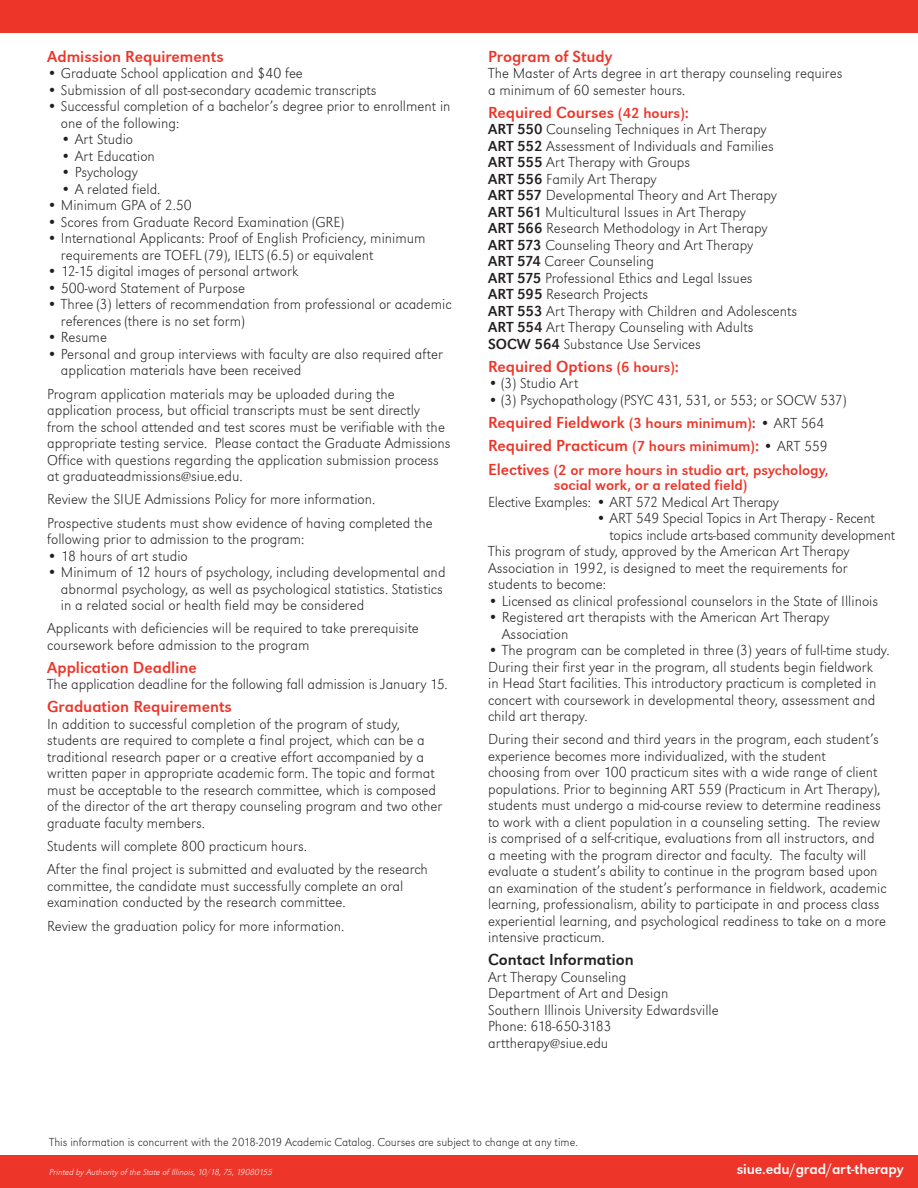
<style>
.page{position:relative;width:918px;height:1188px;background:#fff}
.page>*{position:absolute;margin:0;border:0;box-sizing:border-box;transform-origin:0 0}
.Sub_Header{font:16.5px "URW Grotesk T";color:#ee3529}
.Sub_Header-2{font:16.5px "URW Grotesk T";color:#231f20}
.Paragraph{font:15px/16.5px "URW Grotesk T Extr Ligh";color:#231f20}
.Bullets{font:15px/16.5px "URW Grotesk T Extr Ligh";color:#231f20}
.Sub_Header-3{font:15px/15px "URW Grotesk T";color:#ee3529}
.Website{font:15px "URW Grotesk T";letter-spacing:-.01em;color:#fff}
.Year_Catalog{font:12px "URW Grotesk T Extr Ligh";color:#231f20}
.Printed_By_Statement{font:9px "URW Grotesk T Extr Ligh Obli";color:#fff}
.s1{font-size:15px}
.s2{font-family:"URW Grotesk T"}
.s3{font-family:"URW Grotesk T Extr Ligh";font-size:15px;color:#231f20}
.s4{font-size:16.5px}
</style>
<div class="page">
<div style="left:0;top:1155px;width:918px;height:33px;background:#ee3529"></div>
<div style="left:0;top:0;width:918px;height:33px;background:#ee3529"></div>
<p class="Sub_Header" style="left:47px;top:47px;width:178px">Admission Requirements</p>
<p class="Bullets" style="left:47px;top:65px;width:257px">• Graduate School application and $40 fee</p>
<p class="Bullets" style="left:47px;top:81px;width:331px">• Submission of all post-secondary academic transcripts</p>
<p class="Bullets" style="left:61px;top:98px;width:391px;text-indent:-14px">• Successful completion of a bachelor’s degree prior to enrollment in one of the following:</p>
<p class="Bullets" style="left:61px;top:131px;width:74px">• Art Studio</p>
<p class="Bullets" style="left:61px;top:147px;width:95px">• Art Education</p>
<p class="Bullets" style="left:61px;top:164px;width:78px">• Psychology</p>
<p class="Bullets" style="left:61px;top:180px;width:101px">• A related field.</p>
<p class="Bullets" style="left:47px;top:197px;width:146px">• Minimum GPA of 2.50</p>
<p class="Bullets" style="left:47px;top:213px;width:299px">• Scores from Graduate Record Examination (GRE)</p>
<p class="Bullets" style="left:61px;top:230px;width:366px;text-indent:-14px">• International Applicants: Proof of English Proficiency, minimum requirements are TOEFL (79), IELTS (6.5) or equivalent</p>
<p class="Bullets" style="left:47px;top:263px;width:253px">• 12-15 digital images of personal artwork</p>
<p class="Bullets" style="left:47px;top:279px;width:199px">• 500-word Statement of Purpose</p>
<p class="Bullets" style="left:61px;top:296px;width:392px;text-indent:-14px">• Three (3) letters of recommendation from professional or academic references (there is no set form)</p>
<p class="Bullets" style="left:47px;top:329px;width:61px">• Resume</p>
<p class="Bullets" style="left:61px;top:345px;width:383px;text-indent:-14px">• Personal and group interviews with faculty are also required after application materials have been received</p>
<p class="Bullets" style="left:47px;top:385px;width:405px">Program application materials may be uploaded during the application process, but official transcripts must be sent directly from the school attended and test scores must be verifiable with the appropriate testing service. Please contact the Graduate Admissions Office with questions regarding the application submission process at graduateadmissions@siue.edu.</p>
<p class="Bullets" style="left:47px;top:491px;width:330px">Review the SIUE Admissions Policy for more information.</p>
<p class="Bullets" style="left:47px;top:514px;width:387px">Prospective students must show evidence of having completed the following prior to admission to the program:</p>
<p class="Bullets" style="left:47px;top:547px;width:142px">• 18 hours of art studio</p>
<p class="Bullets" style="left:61px;top:564px;width:386px;text-indent:-14px">• Minimum of 12 hours of psychology, including developmental and abnormal psychology, as well as psychological statistics. Statistics in a related social or health field may be considered</p>
<p class="Bullets" style="left:47px;top:620px;width:373px">Applicants with deficiencies will be required to take prerequisite coursework before admission to the program</p>
<p class="Sub_Header" style="left:47px;top:658px;width:151px">Application Deadline</p>
<p class="Bullets" style="left:47px;top:676px;width:402px">The application deadline for the following fall admission is January 15.</p>
<p class="Sub_Header" style="left:47px;top:697px;width:186px">Graduation Requirements</p>
<p class="Paragraph" style="left:47px;top:715px;width:396px">In addition to successful completion of the program of study, students are required to complete a final project, which can be a traditional research paper or a creative effort accompanied by a written paper in appropriate academic form. The topic and format must be acceptable to the research committee, which is composed of the director of the art therapy counseling program and two other graduate faculty members.</p>
<p class="Paragraph" style="left:47px;top:838px;width:261px">Students will complete 800 practicum hours.</p>
<p class="Paragraph" style="left:47px;top:861px;width:382px">After the final project is submitted and evaluated by the research committee, the candidate must successfully complete an oral examination conducted by the research committee.</p>
<p class="Paragraph" style="left:47px;top:917px;width:298px">Review the graduation policy for more information.</p>
<p class="Sub_Header" style="left:488px;top:47px;width:126px">Program of Study</p>
<p class="Paragraph" style="left:488px;top:65px;width:356px">The Master of Arts degree in art therapy counseling requires a minimum of 60 semester hours.</p>
<p class="Sub_Header" style="left:488px;top:103px;width:202px">Required Courses <span class="s1">(42 hours)</span>:</p>
<p class="Paragraph" style="left:488px;top:121px;width:280px"><span class="s2">ART 550</span> Counseling Techniques in Art Therapy</p>
<p class="Paragraph" style="left:488px;top:137px;width:287px"><span class="s2">ART 552</span> Assessment of Individuals and Families</p>
<p class="Paragraph" style="left:488px;top:154px;width:204px"><span class="s2">ART 555</span> Art Therapy with Groups</p>
<p class="Paragraph" style="left:488px;top:170px;width:170px"><span class="s2">ART 556</span> Family Art Therapy</p>
<p class="Paragraph" style="left:488px;top:187px;width:290px"><span class="s2">ART 557</span> Developmental Theory and Art Therapy</p>
<p class="Paragraph" style="left:488px;top:203px;width:259px"><span class="s2">ART 561</span> Multicultural Issues in Art Therapy</p>
<p class="Paragraph" style="left:488px;top:220px;width:281px"><span class="s2">ART 566</span> Research Methodology in Art Therapy</p>
<p class="Paragraph" style="left:488px;top:236px;width:267px"><span class="s2">ART 573</span> Counseling Theory and Art Therapy</p>
<p class="Paragraph" style="left:488px;top:253px;width:168px"><span class="s2">ART 574</span> Career Counseling</p>
<p class="Paragraph" style="left:488px;top:269px;width:266px"><span class="s2">ART 575</span> Professional Ethics and Legal Issues</p>
<p class="Paragraph" style="left:488px;top:286px;width:162px"><span class="s2">ART 595</span> Research Projects</p>
<p class="Paragraph" style="left:488px;top:302px;width:311px"><span class="s2">ART 553</span> Art Therapy with Children and Adolescents</p>
<p class="Paragraph" style="left:488px;top:319px;width:267px"><span class="s2">ART 554</span> Art Therapy Counseling with Adults</p>
<p class="Paragraph" style="left:488px;top:335px;width:214px"><span class="s2">SOCW 564</span> Substance Use Services</p>
<p class="Sub_Header" style="left:488px;top:357px;width:192px">Required Options <span class="s1">(6 hours)</span>:</p>
<p class="Paragraph" style="left:488px;top:375px;width:92px">• (3) Studio Art</p>
<p class="Paragraph" style="left:488px;top:391px;width:360px">• (3) Psychopathology (PSYC 431, 531, or 553; or SOCW 537)</p>
<p class="Sub_Header" style="left:488px;top:413px;width:338px">Required Fieldwork <span class="s1">(3 hours minimum)</span>: <span class="s3">• ART 564</span></p>
<p class="Sub_Header" style="left:488px;top:436px;width:341px">Required Practicum <span class="s1">(7 hours minimum)</span>: <span class="s3">• ART 559</span></p>
<p class="Sub_Header-3" style="left:554px;top:463px;width:276px;text-indent:-66px"><span class="s4">Electives</span> (2 or more hours in studio art, psychology, social work, or a related field)</p>
<p class="Paragraph" style="left:488px;top:493px;width:292px">Elective Examples: • ART 572 Medical Art Therapy</p>
<p class="Paragraph" style="left:610px;top:510px;width:287px;text-indent:-13px">• ART 549 Special Topics in Art Therapy - Recent topics include arts-based community development</p>
<p class="Paragraph" style="left:488px;top:543px;width:363px">This program of study, approved by the American Art Therapy<br>Association in 1992, is designed to meet the requirements for students to become:</p>
<p class="Paragraph" style="left:488px;top:592px;width:392px">• Licensed as clinical professional counselors in the State of Illinois</p>
<p class="Paragraph" style="left:502px;top:609px;width:329px;text-indent:-14px">• Registered art therapists with the American Art Therapy<br>Association</p>
<p class="Paragraph" style="left:488px;top:642px;width:403px">• The program can be completed in three (3) years of full-time study.</p>
<p class="Paragraph" style="left:488px;top:658px;width:390px">During their first year in the program, all students begin fieldwork in Head Start facilities. This introductory practicum is completed in concert with coursework in developmental theory, assessment and child art therapy.</p>
<p class="Paragraph" style="left:488px;top:731px;width:400px">During their second and third years in the program, each student’s experience becomes more individualized, with the student<br>choosing from over 100 practicum sites with a wide range of client populations. Prior to beginning ART 559 (Practicum in Art Therapy), students must undergo a mid-course review to determine readiness to work with a client population in a counseling setting. The review is comprised of a self-critique, evaluations from all instructors, and<br>a meeting with the program director and faculty. The faculty will evaluate a student’s ability to continue in the program based upon an examination of the student’s performance in fieldwork, academic learning, professionalism, ability to participate in and process class experiential learning, and psychological readiness to take on a more intensive practicum.</p>
<p class="Sub_Header-2" style="left:488px;top:951px;width:147px">Contact Information</p>
<p class="Paragraph" style="left:488px;top:969px;width:140px">Art Therapy Counseling</p>
<p class="Paragraph" style="left:488px;top:985px;width:182px">Department of Art and Design</p>
<p class="Paragraph" style="left:488px;top:1002px;width:232px">Southern Illinois University Edwardsville</p>
<p class="Paragraph" style="left:488px;top:1018px;width:125px">Phone: 618-650-3183</p>
<p class="Paragraph" style="left:488px;top:1035px;width:122px">arttherapy@siue.edu</p>
<p class="Year_Catalog" style="left:49px;top:1136px;width:530px">This information is concurrent with the 2018-2019 Academic Catalog. Courses are subject to change at any time.</p>
<p class="Printed_By_Statement" style="left:50px;top:1167px;width:225px">Printed by Authority of the State of Illinois, 10/18, 75, 19080155</p>
<p class="Website" style="left:737px;top:1161px;width:168px">siue.edu/grad/art-therapy</p>
</div>
